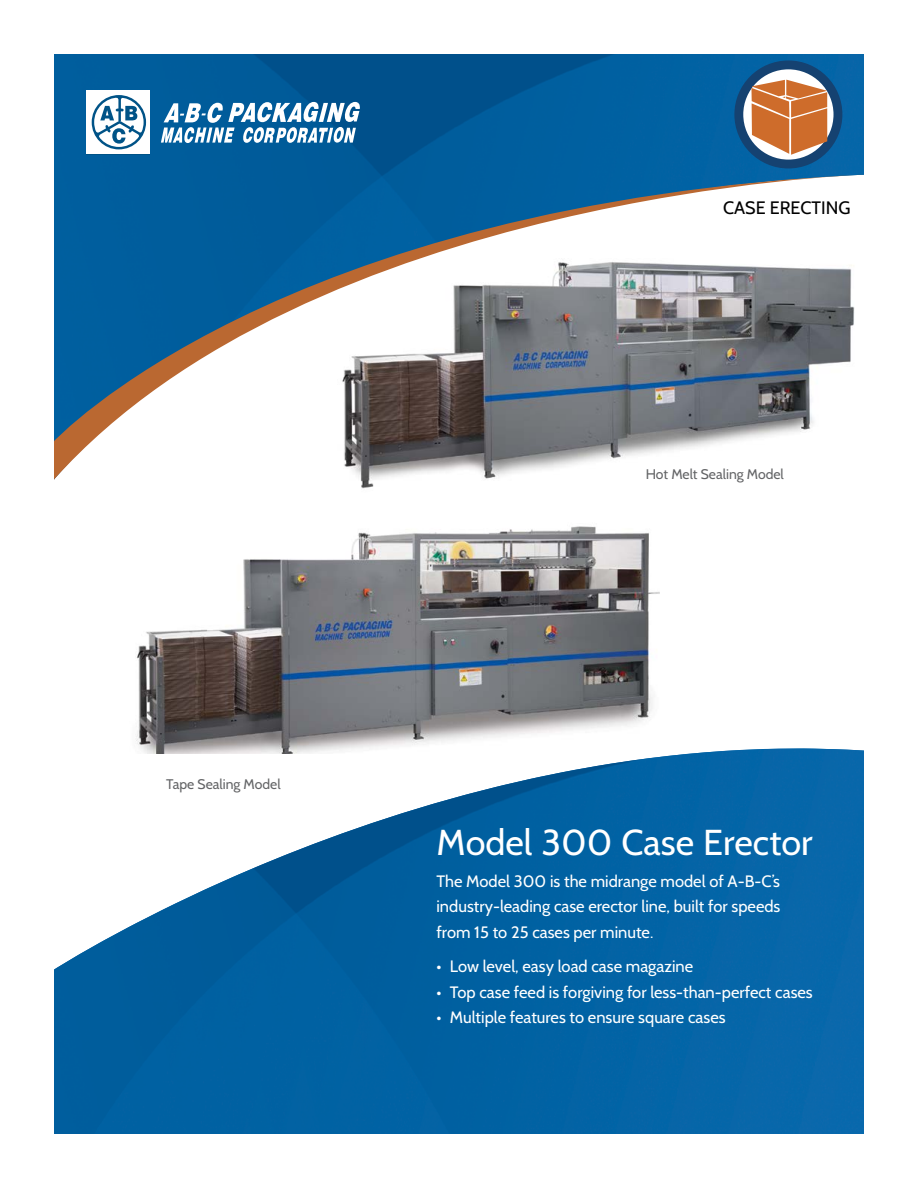
<style>
.page{position:relative;width:918px;height:1188px;background:#fff}
.page>*{position:absolute;margin:0;border:0;box-sizing:border-box;transform-origin:0 0}
.t1{font:36px "Cabin";color:#fff}
.t2{font:18px "Cabin";color:#000}
.t3{font:16.5px/25.5px "Cabin";color:#fff;text-align:justify}
.t4{font:13.95px "Cabin";color:#636466}
</style>
<div class="page">
<img style="left:54px;top:54px;width:810px;height:121px">
<img style="left:54px;top:749px;width:810px;height:385px">
<svg style="left:54px;top:175px;width:803px;height:305px"></svg>
<svg style="left:739px;top:65px;width:99px;height:99px"></svg>
<div style="left:734px;top:60px;width:108px;height:108px;border:9px solid #154271;border-radius:50%"></div>
<svg style="left:751px;top:80px;width:76px;height:75px;background:#cc8556"></svg>
<div style="left:87px;top:91px;width:63px;height:63px;background:#fff"></div>
<svg style="left:92px;top:95px;width:54px;height:54px"></svg>
<svg style="left:161px;top:102px;width:199px;height:41px"></svg>
<img style="left:109px;top:526px;width:551px;height:228px">
<p class="t4" style="left:166px;top:776px;width:116px">Tape Sealing Model</p>
<p class="t2" style="left:723px;top:196px;width:129px">CASE ERECTING</p>
<p class="t4" style="left:646px;top:466px;width:140px">Hot Melt Sealing Model</p>
<h1 class="t1" style="left:436px;top:820px;width:378px">Model 300 Case Erector</h1>
<p class="t3" style="left:436px;top:868px;width:345px">The Model 300 is the midrange model of A-B-C’s industry-leading case erector line, built for speeds from 15 to 25 cases per minute.</p>
<p class="t3" style="left:436px;top:954px;width:258px">• Low level, easy load case magazine</p>
<p class="t3" style="left:436px;top:979px;width:378px">• Top case feed is forgiving for less-than-perfect cases</p>
<p class="t3" style="left:436px;top:1005px;width:291px">• Multiple features to ensure square cases</p>
</div>
